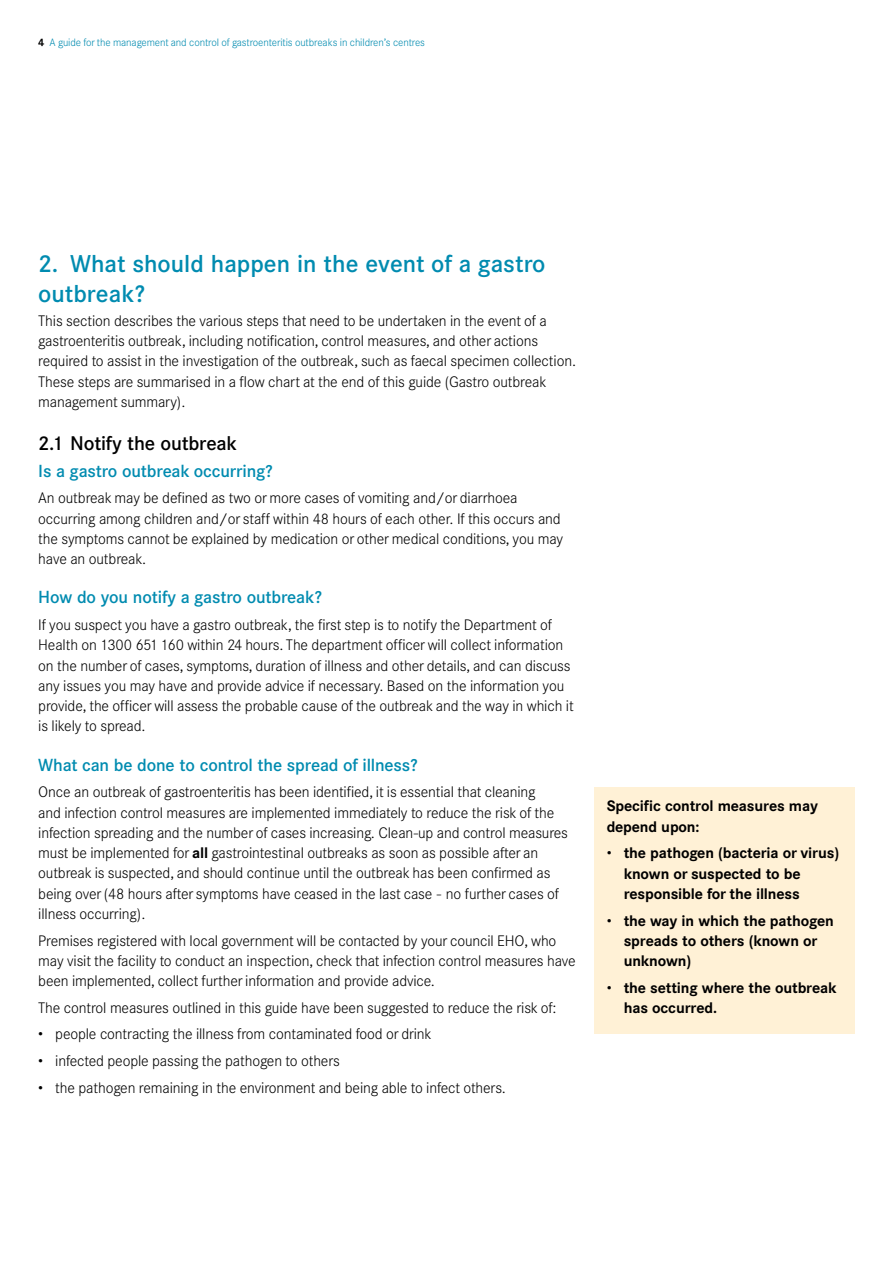
<style>
.page{position:relative;width:893px;height:1263px;background:#fff}
.page>*{position:absolute;margin:0;border:0;box-sizing:border-box;transform-origin:0 0}
.t1{font:500 24px/30px "Corporate SBQ";color:#008bb0}
.t2{font:500 19.5px "Corporate SBQ";letter-spacing:-.01em;color:#000}
.t3{font:500 17.25px "Corporate SBQ";letter-spacing:-.01em;color:#008bb0}
.t4{font:300 15px/20.2px "Corporate SBQ";letter-spacing:-.01em;color:#000}
.t5{font:700 15px/20.2px "Corporate SBQ";letter-spacing:-.01em;color:#000}
.t6{font:300 10.5px "Corporate SBQ";letter-spacing:-.01em;color:#008bb0}
.s1{font-weight:700;color:#000}
.s2{font-weight:700}
.s3{font-weight:300}
</style>
<div class="page">
<div style="left:594px;top:787px;width:261px;height:246px;background:#fff1d6"></div>
<p class="t6" style="left:38px;top:37px;width:388px"><span class="s1">4</span> A guide for the management and control of gastroenteritis outbreaks in children’s centres</p>
<h1 class="t1" style="left:38px;top:248px;width:509px">2. What should happen in the event of a gastro outbreak?</h1>
<p class="t4" style="left:38px;top:311px;width:539px">This section describes the various steps that need to be undertaken in the event of a gastroenteritis outbreak, including notification, control measures, and other actions required to assist in the investigation of the outbreak, such as faecal specimen collection.<br>These steps are summarised in a flow chart at the end of this guide (Gastro outbreak management summary).</p>
<h2 class="t2" style="left:38px;top:432px;width:200px">2.1 Notify the outbreak</h2>
<p class="t3" style="left:38px;top:460px;width:236px">Is a gastro outbreak occurring?</p>
<p class="t4" style="left:38px;top:488px;width:526px">An outbreak may be defined as two or more cases of vomiting and/or diarrhoea occurring among children and/or staff within 48 hours of each other. If this occurs and the symptoms cannot be explained by medication or other medical conditions, you may have an outbreak.</p>
<p class="t3" style="left:38px;top:587px;width:285px">How do you notify a gastro outbreak?</p>
<p class="t4" style="left:38px;top:615px;width:537px">If you suspect you have a gastro outbreak, the first step is to notify the Department of Health on 1300 651 160 within 24 hours. The department officer will collect information on the number of cases, symptoms, duration of illness and other details, and can discuss any issues you may have and provide advice if necessary. Based on the information you provide, the officer will assess the probable cause of the outbreak and the way in which it is likely to spread.</p>
<p class="t3" style="left:38px;top:754px;width:381px">What can be done to control the spread of illness?</p>
<p class="t4" style="left:38px;top:782px;width:531px">Once an outbreak of gastroenteritis has been identified, it is essential that cleaning<br>and infection control measures are implemented immediately to reduce the risk of the infection spreading and the number of cases increasing. Clean-up and control measures must be implemented for <span class="s2">all</span> gastrointestinal outbreaks as soon as possible after an outbreak is suspected, and should continue until the outbreak has been confirmed as being over (48 hours after symptoms have ceased in the last case - no further cases of illness occurring).</p>
<p class="t4" style="left:38px;top:930px;width:539px">Premises registered with local government will be contacted by your council EHO, who may visit the facility to conduct an inspection, check that infection control measures have been implemented, collect further information and provide advice.</p>
<p class="t4" style="left:38px;top:997px;width:520px">The control measures outlined in this guide have been suggested to reduce the risk of:</p>
<p class="t4" style="left:38px;top:1024px;width:395px">• people contracting the illness from contaminated food or drink</p>
<p class="t4" style="left:38px;top:1051px;width:303px">• infected people passing the pathogen to others</p>
<p class="t4" style="left:38px;top:1077px;width:469px">• the pathogen remaining in the environment and being able to infect others.</p>
<p class="t5" style="left:607px;top:796px;width:213px">Specific control measures may depend upon:</p>
<p class="t5" style="left:624px;top:843px;width:217px;text-indent:-17px"><span class="s3">•</span> the pathogen (bacteria or virus) known or suspected to be responsible for the illness</p>
<p class="t5" style="left:624px;top:910px;width:212px;text-indent:-17px"><span class="s3">•</span> the way in which the pathogen spreads to others (known or unknown)</p>
<p class="t5" style="left:624px;top:977px;width:215px;text-indent:-17px"><span class="s3">•</span> the setting where the outbreak has occurred.</p>
</div>
